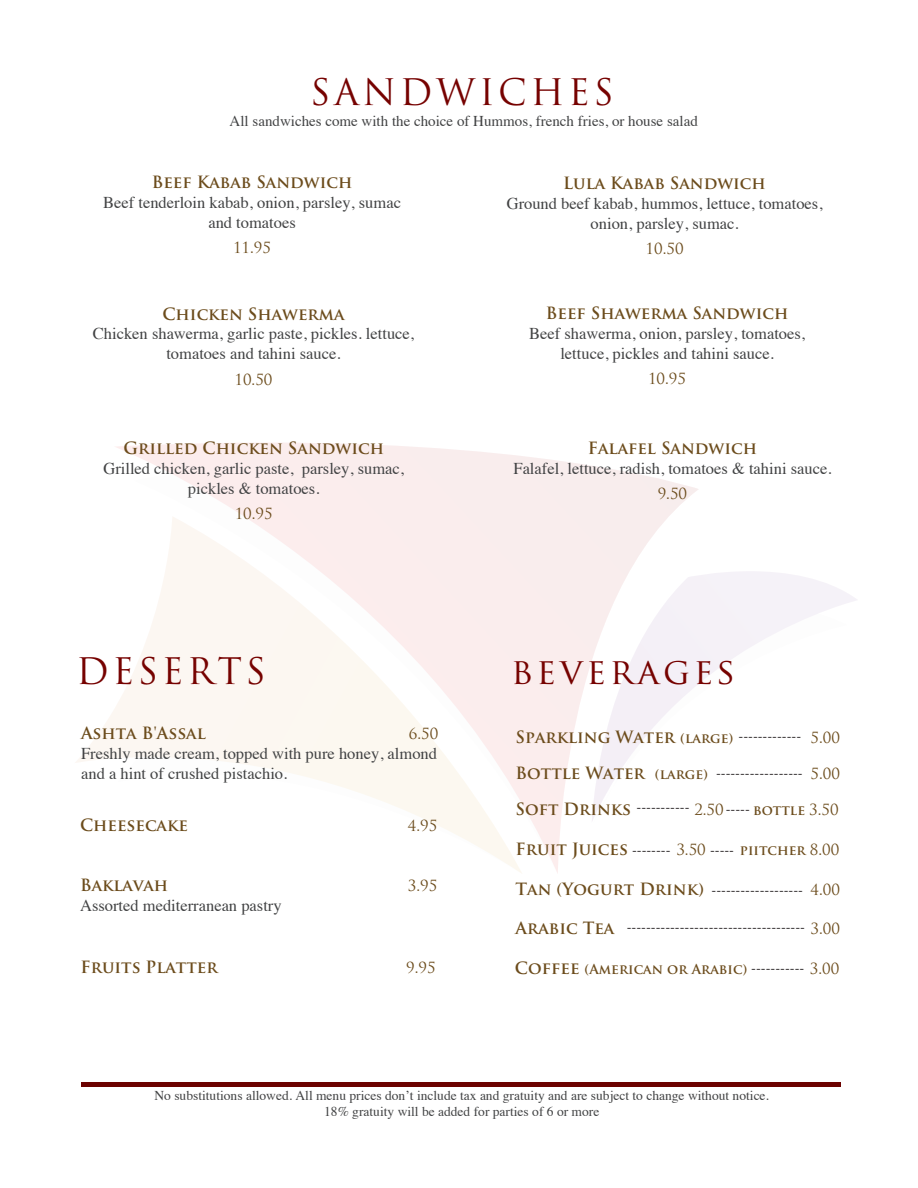
<style>
.page{position:relative;width:918px;height:1188px;background:#fff}
.page>*{position:absolute;margin:0;border:0;box-sizing:border-box;transform-origin:0 0}
.t1{font:35.7px "Trajan Pro";letter-spacing:.1em;color:#760200}
.t2{font:16.5px/19.8px "Times";color:#414243;text-align:center}
.t3{font:700 16.5px "Trajan Pro";color:#6c4c1c}
.t4{font:15px "Trajan Pro";color:#6c4c1c}
.t5{font:15px "Times";color:#414243}
.t6{font:13.5px/16.2px "Times";color:#414243;text-align:center}
.t7{font:13.5px "Myriad Pro";color:#231f20}
.t8{font:700 13.5px "Trajan Pro";color:#6c4c1c}
.s1{font-family:"Trajan Pro";font-weight:700;color:#6c4c1c}
.s2{font-size:13.5px}
.s3{font-family:"Myriad Pro";font-weight:400;color:#231f20}
.s4{font-weight:400;font-size:15px}
.s5{font-size:16.5px}
</style>
<div class="page">
<svg style="left:76px;top:711px;width:38px;height:51px"></svg>
<svg style="left:114px;top:443px;width:584px;height:430px"></svg>
<svg style="left:592px;top:571px;width:265px;height:252px"></svg>
<div style="left:81px;top:1082px;width:759px;height:5px;background:#6c0200"></div>
<p class="t1" style="left:310px;top:69px;width:305px">SANDWICHES</p>
<p class="t5" style="left:230px;top:107px;width:470px">All sandwiches come with the choice of Hummos, french fries, or house salad</p>
<p class="t2" style="left:103px;top:171px;width:299px"><span class="s1">Beef Kabab Sandwich<br></span>Beef tenderloin kabab, onion, parsley, sumac and tomatoes</p>
<p class="t4" style="left:233px;top:238px;width:40px">11.95</p>
<p class="t2" style="left:93px;top:303px;width:323px"><span class="s1">Chicken Shawerma<br></span>Chicken shawerma, garlic paste, pickles. lettuce, tomatoes and tahini sauce.</p>
<p class="t4" style="left:234px;top:370px;width:40px">10.50</p>
<p class="t2" style="left:103px;top:438px;width:302px"><span class="s1">Grilled Chicken Sandwich<br></span>Grilled chicken, garlic paste, parsley, sumac, pickles &amp; tomatoes.</p>
<p class="t4" style="left:235px;top:505px;width:40px">10.95</p>
<p class="t1" style="left:76px;top:649px;width:191px">DESERTS</p>
<p class="t3" style="left:81px;top:723px;width:126px">Ashta B'Assal</p>
<p class="t4" style="left:409px;top:724px;width:31px">6.50</p>
<p class="t2" style="left:81px;top:742px;width:358px;text-align:left">Freshly made cream, topped with pure honey, almond and a hint of crushed pistachio.</p>
<p class="t3" style="left:80px;top:815px;width:109px">Cheesecake</p>
<p class="t4" style="left:408px;top:816px;width:31px">4.95</p>
<p class="t3" style="left:80px;top:875px;width:90px">Baklavah</p>
<p class="t4" style="left:408px;top:876px;width:31px">3.95</p>
<p class="t2" style="left:80px;top:894px;width:203px">Assorted mediterranean pastry</p>
<p class="t3" style="left:80px;top:957px;width:139px">Fruits Platter</p>
<p class="t4" style="left:406px;top:958px;width:31px">9.95</p>
<p class="t2" style="left:507px;top:172px;width:317px"><span class="s1">Lula Kabab Sandwich<br></span>Ground beef kabab, hummos, lettuce, tomatoes, onion, parsley, sumac.</p>
<p class="t4" style="left:646px;top:239px;width:40px">10.50</p>
<p class="t2" style="left:529px;top:302px;width:277px"><span class="s1">Beef Shawerma Sandwich<br></span>Beef shawerma, onion, parsley, tomatoes, lettuce, pickles and tahini sauce.</p>
<p class="t4" style="left:648px;top:369px;width:40px">10.95</p>
<p class="t2" style="left:513px;top:437px;width:319px"><span class="s1">Falafel Sandwich<br></span>Falafel, lettuce, radish, tomatoes &amp; tahini sauce.</p>
<p class="t4" style="left:658px;top:484px;width:31px">9.50</p>
<p class="t1" style="left:511px;top:649px;width:226px">beverages</p>
<p class="t3" style="left:516px;top:726px;width:219px">Sparkling Water <span class="s2">(large)</span></p>
<p class="t4" style="left:811px;top:728px;width:31px">5.00</p>
<p class="t7" style="left:739px;top:728px;width:63px">-------------</p>
<p class="t3" style="left:516px;top:763px;width:194px">Bottle Water <span class="s2">(large)</span></p>
<p class="t4" style="left:811px;top:764px;width:31px">5.00</p>
<p class="t7" style="left:716px;top:766px;width:88px">------------------</p>
<p class="t3" style="left:516px;top:798px;width:117px">Soft Drinks</p>
<p class="t4" style="left:694px;top:800px;width:31px">2.50</p>
<p class="t8" style="left:726px;top:801px;width:114px"><span class="s3">-----</span> bottle <span class="s4">3.50</span></p>
<p class="t7" style="left:637px;top:799px;width:54px">-----------</p>
<p class="t3" style="left:516px;top:839px;width:114px">Fruit Juices</p>
<p class="t4" style="left:676px;top:840px;width:31px">3.50</p>
<p class="t8" style="left:740px;top:842px;width:101px">piitcher <span class="s4">8.00</span></p>
<p class="t3" style="left:516px;top:879px;width:190px">Tan (Yogurt Drink)</p>
<p class="t4" style="left:811px;top:880px;width:31px">4.00</p>
<p class="t7" style="left:632px;top:842px;width:39px">--------</p>
<p class="t7" style="left:710px;top:842px;width:25px">-----</p>
<p class="t7" style="left:712px;top:882px;width:92px">-------------------</p>
<p class="t3" style="left:516px;top:918px;width:100px">Arabic Tea</p>
<p class="t4" style="left:811px;top:919px;width:31px">3.00</p>
<p class="t7" style="left:627px;top:919px;width:179px">-------------------------------------</p>
<p class="t8" style="left:515px;top:961px;width:290px"><span class="s5">Coffee</span> (American or Arabic) <span class="s3">-----------</span></p>
<p class="t4" style="left:810px;top:959px;width:31px">3.00</p>
<p class="t6" style="left:155px;top:1086px;width:616px">No substitutions allowed. All menu prices don’t include tax and gratuity and are subject to change without notice.<br>18% gratuity will be added for parties of 6 or more</p>
</div>
